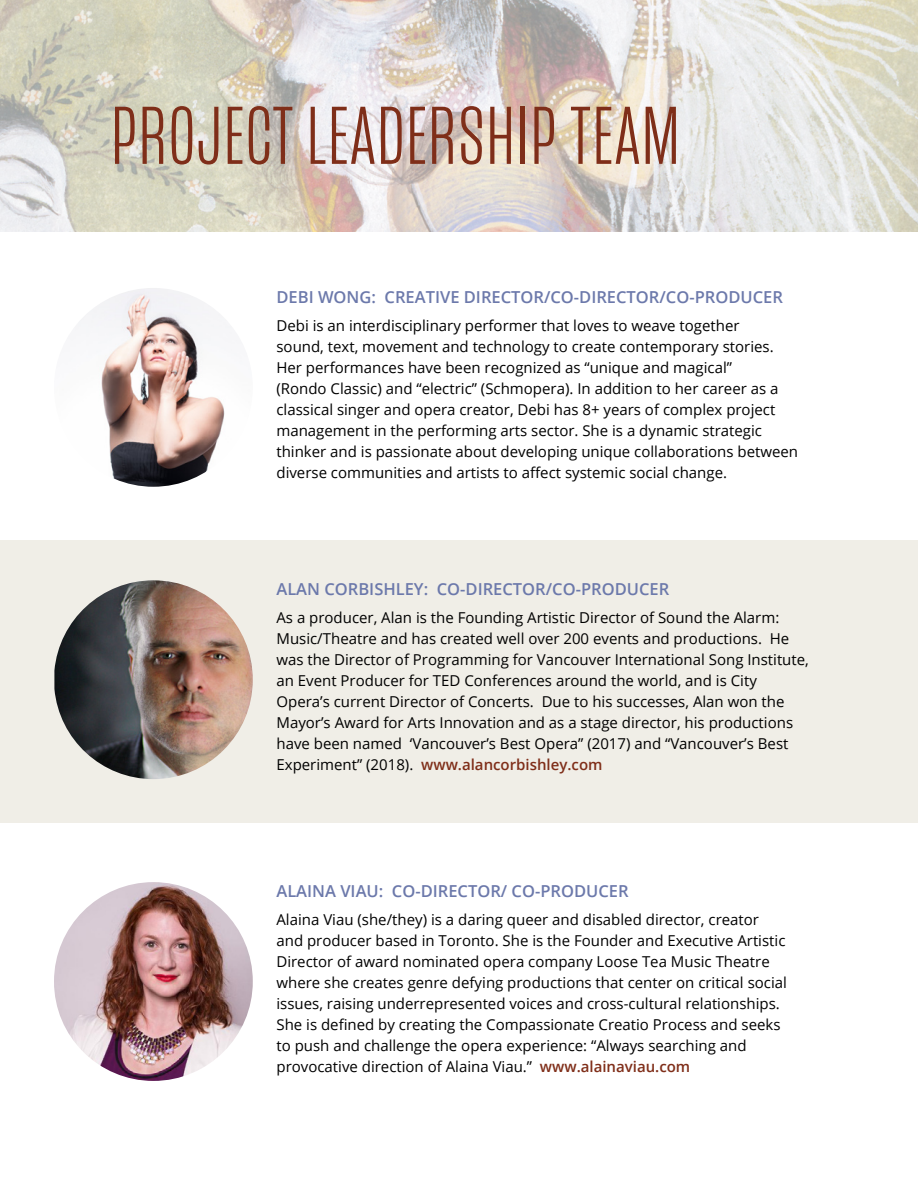
<style>
.page{position:relative;width:918px;height:1188px;background:#fff}
.page>*{position:absolute;margin:0;border:0;box-sizing:border-box;transform-origin:0 0}
.t1{font:300 84px "Mongoose";letter-spacing:.02em;color:#7f2e19}
.t2{font:600 16.5px "Open Sans";color:#6c79ab}
.t3{font:15px/21px "Open Sans";color:#000}
.s1{font-weight:600;color:#7f2e19}
</style>
<div class="page">
<div style="left:0;top:540px;width:918px;height:283px;background:#f0eee7"></div>
<img style="left:0;top:0;width:918px;height:231px">
<img style="left:54px;top:288px;width:199px;height:199px;border-radius:99px">
<img style="left:54px;top:580px;width:199px;height:199px">
<img style="left:54px;top:882px;width:199px;height:199px;border-radius:99px">
<h1 class="t1" style="left:111px;top:87px;width:570px">PROJECT LEADERSHIP TEAM</h1>
<p class="t2" style="left:276px;top:285px;width:508px">DEBI WONG: CREATIVE DIRECTOR/CO-DIRECTOR/CO-PRODUCER</p>
<p class="t3" style="left:276px;top:314px;width:523px">Debi is an interdisciplinary performer that loves to weave together<br>sound, text, movement and technology to create contemporary stories.<br>Her performances have been recognized as “unique and magical”<br>(Rondo Classic) and “electric” (Schmopera). In addition to her career as a classical singer and opera creator, Debi has 8+ years of complex project management in the performing arts sector. She is a dynamic strategic thinker and is passionate about developing unique collaborations between diverse communities and artists to affect systemic social change.</p>
<p class="t2" style="left:276px;top:578px;width:394px">ALAN CORBISHLEY: CO-DIRECTOR/CO-PRODUCER</p>
<p class="t3" style="left:276px;top:607px;width:534px">As a producer, Alan is the Founding Artistic Director of Sound the Alarm:<br>Music/Theatre and has created well over 200 events and productions. He was the Director of Programming for Vancouver International Song Institute, an Event Producer for TED Conferences around the world, and is City Opera’s current Director of Concerts. Due to his successes, Alan won the Mayor’s Award for Arts Innovation and as a stage director, his productions have been named ‘Vancouver’s Best Opera” (2017) and “Vancouver’s Best Experiment” (2018). <span class="s1">www.alancorbishley.com</span></p>
<p class="t2" style="left:276px;top:880px;width:354px">ALAINA VIAU: CO-DIRECTOR/ CO-PRODUCER</p>
<p class="t3" style="left:276px;top:908px;width:512px">Alaina Viau (she/they) is a daring queer and disabled director, creator and producer based in Toronto. She is the Founder and Executive Artistic Director of award nominated opera company Loose Tea Music Theatre where she creates genre defying productions that center on critical social issues, raising underrepresented voices and cross-cultural relationships.<br>She is defined by creating the Compassionate Creatio Process and seeks to push and challenge the opera experience: “Always searching and provocative direction of Alaina Viau.” <span class="s1">www.alainaviau.com</span></p>
</div>
